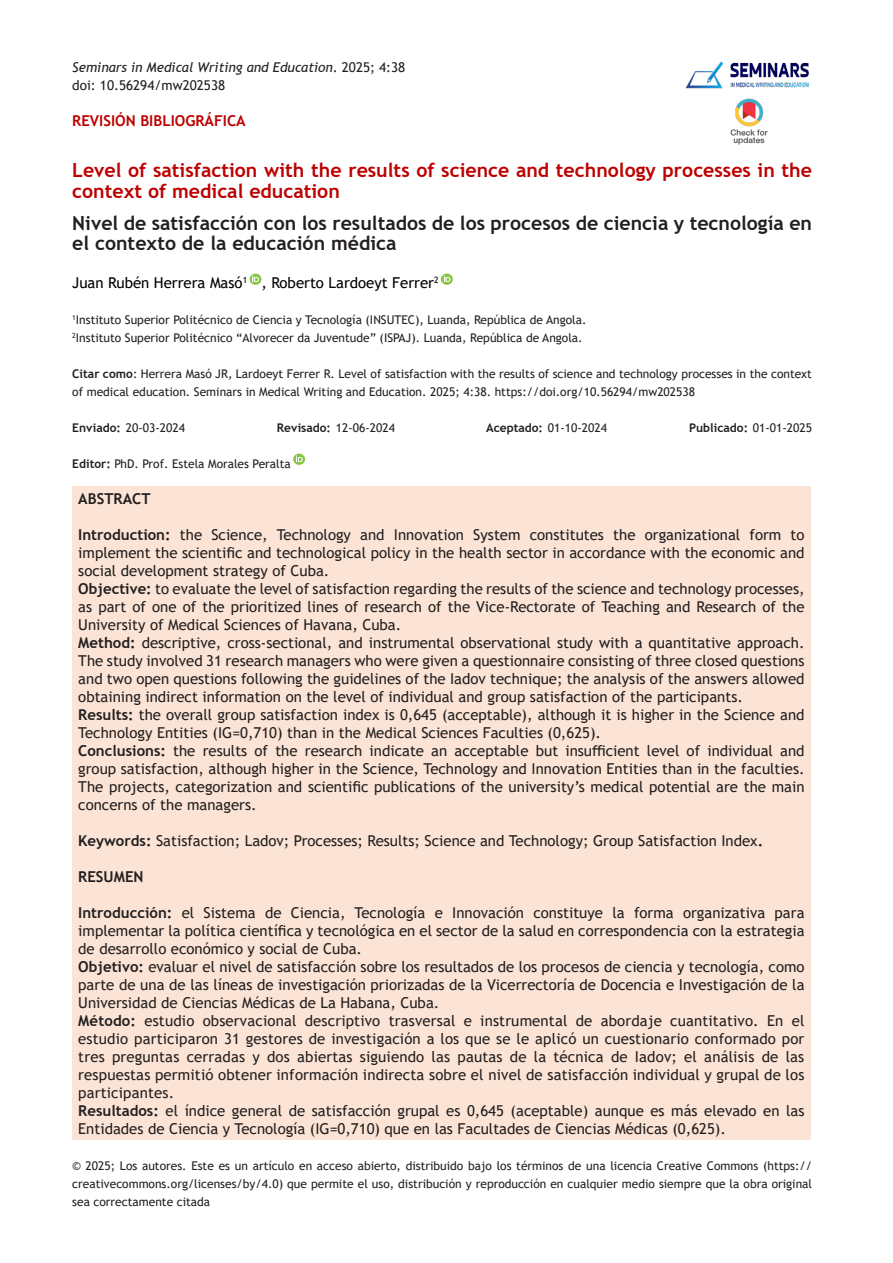
<style>
.page{position:relative;width:893px;height:1263px;background:#fff}
.page>*{position:absolute;margin:0;border:0;box-sizing:border-box;transform-origin:0 0}
.t1{font:700 19.5px/19.5px "Trebuchet MS";color:#231f20}
.t2{font:700 19.5px/21px "Trebuchet MS";color:#be0000}
.t3{font:15px/18px "Trebuchet MS";color:#231f20;text-align:justify}
.t4{font:15px "Trebuchet MS";color:#000}
.t5{font:700 15px "Trebuchet MS";color:#be0000}
.t6{font:700 15px "Trebuchet MS";color:#231f20}
.t7{font:italic 13.5px "Trebuchet MS";color:#231f20}
.t8{font:13.5px "Trebuchet MS";color:#231f20}
.t9{font:12px/18px "Trebuchet MS";color:#231f20;text-align:justify}
.t10{font:700 12px "Trebuchet MS";color:#231f20}
.s1{font-style:normal}
.s2{font-weight:700}
.s3{font-weight:400}
</style>
<div class="page">
<img style="left:686px;top:61px;width:123px;height:28px">
<img style="left:730px;top:98px;width:38px;height:47px">
<svg style="left:250px;top:274px;width:11px;height:11px"></svg>
<svg style="left:441px;top:274px;width:12px;height:11px"></svg>
<div style="left:72px;top:486px;width:739px;height:654px;background:#fbe4d5"></div>
<svg style="left:293px;top:454px;width:12px;height:11px"></svg>
<p class="t7" style="left:72px;top:59px;width:335px">Seminars in Medical Writing and Education<span class="s1">. 2025; 4:38</span></p>
<p class="t8" style="left:72px;top:77px;width:154px">doi: 10.56294/mw202538</p>
<p class="t5" style="left:72px;top:111px;width:175px">REVISIÓN BIBLIOGRÁFICA</p>
<p class="t2" style="left:72px;top:159px;width:741px">Level of satisfaction with the results of science and technology processes in the context of medical education</p>
<p class="t1" style="left:72px;top:214px;width:741px">Nivel de satisfacción con los resultados de los procesos de ciencia y tecnología en el contexto de la educación médica</p>
<p class="t4" style="left:72px;top:273px;width:368px">Juan Rubén Herrera Masó<sup>1</sup> , Roberto Lardoeyt Ferrer<sup>2</sup></p>
<p class="t9" style="left:72px;top:311px;width:516px"><sup>1</sup>Instituto Superior Politécnico de Ciencia y Tecnología (INSUTEC), Luanda, República de Angola.</p>
<p class="t9" style="left:72px;top:329px;width:512px"><sup>2</sup>Instituto Superior Politécnico “Alvorecer da Juventude” (ISPAJ). Luanda, República de Angola.</p>
<p class="t9" style="left:72px;top:365px;width:741px"><span class="s2">Citar como</span>: Herrera Masó JR, Lardoeyt Ferrer R. Level of satisfaction with the results of science and technology processes in the context of medical education. Seminars in Medical Writing and Education. 2025; 4:38. https://doi.org/10.56294/mw202538</p>
<p class="t9" style="left:72px;top:419px;width:114px"><span class="s2">Enviado:</span> 20-03-2024</p>
<p class="t9" style="left:277px;top:419px;width:120px"><span class="s2">Revisado:</span> 12-06-2024</p>
<p class="t9" style="left:486px;top:419px;width:122px"><span class="s2">Aceptado:</span> 01-10-2024</p>
<p class="t10" style="left:689px;top:420px;width:124px">Publicado: <span class="s3">01-01-2025</span></p>
<p class="t9" style="left:72px;top:455px;width:220px"><span class="s2">Editor:</span> PhD. Prof. Estela Morales Peralta</p>
<p class="t6" style="left:78px;top:489px;width:74px">ABSTRACT</p>
<p class="t3" style="left:78px;top:526px;width:728px"><span class="s2">Introduction:</span> the Science, Technology and Innovation System constitutes the organizational form to implement the scientific and technological policy in the health sector in accordance with the economic and social development strategy of Cuba.</p>
<p class="t3" style="left:78px;top:580px;width:728px"><span class="s2">Objective:</span> to evaluate the level of satisfaction regarding the results of the science and technology processes, as part of one of the prioritized lines of research of the Vice-Rectorate of Teaching and Research of the University of Medical Sciences of Havana, Cuba.</p>
<p class="t3" style="left:78px;top:634px;width:728px"><span class="s2">Method:</span> descriptive, cross-sectional, and instrumental observational study with a quantitative approach.<br>The study involved 31 research managers who were given a questionnaire consisting of three closed questions and two open questions following the guidelines of the Iadov technique; the analysis of the answers allowed obtaining indirect information on the level of individual and group satisfaction of the participants.</p>
<p class="t3" style="left:78px;top:706px;width:728px"><span class="s2">Results:</span> the overall group satisfaction index is 0,645 (acceptable), although it is higher in the Science and<br>Technology Entities (IG=0,710) than in the Medical Sciences Faculties (0,625).</p>
<p class="t3" style="left:78px;top:742px;width:728px"><span class="s2">Conclusions:</span> the results of the research indicate an acceptable but insufficient level of individual and group satisfaction, although higher in the Science, Technology and Innovation Entities than in the faculties.<br>The projects, categorization and scientific publications of the university’s medical potential are the main concerns of the managers.</p>
<p class="t3" style="left:78px;top:832px;width:687px"><span class="s2">Keywords:</span> Satisfaction; Ladov; Processes; Results; Science and Technology; Group Satisfaction Index<span class="s2">.</span></p>
<p class="t6" style="left:78px;top:867px;width:67px">RESUMEN</p>
<p class="t3" style="left:78px;top:904px;width:728px"><span class="s2">Introducción:</span> el Sistema de Ciencia, Tecnología e Innovación constituye la forma organizativa para implementar la política científica y tecnológica en el sector de la salud en correspondencia con la estrategia de desarrollo económico y social de Cuba.</p>
<p class="t3" style="left:78px;top:958px;width:728px"><span class="s2">Objetivo:</span> evaluar el nivel de satisfacción sobre los resultados de los procesos de ciencia y tecnología, como parte de una de las líneas de investigación priorizadas de la Vicerrectoría de Docencia e Investigación de la Universidad de Ciencias Médicas de La Habana, Cuba.</p>
<p class="t3" style="left:78px;top:1012px;width:728px"><span class="s2">Método:</span> estudio observacional descriptivo trasversal e instrumental de abordaje cuantitativo. En el estudio participaron 31 gestores de investigación a los que se le aplicó un cuestionario conformado por tres preguntas cerradas y dos abiertas siguiendo las pautas de la técnica de Iadov; el análisis de las respuestas permitió obtener información indirecta sobre el nivel de satisfacción individual y grupal de los participantes.</p>
<p class="t3" style="left:78px;top:1102px;width:728px"><span class="s2">Resultados:</span> el índice general de satisfacción grupal es 0,645 (aceptable) aunque es más elevado en las<br>Entidades de Ciencia y Tecnología (IG=0,710) que en las Facultades de Ciencias Médicas (0,625).</p>
<p class="t9" style="left:72px;top:1157px;width:741px">© 2025; Los autores. Este es un artículo en acceso abierto, distribuido bajo los términos de una licencia Creative Commons (https:// creativecommons.org/licenses/by/4.0) que permite el uso, distribución y reproducción en cualquier medio siempre que la obra original sea correctamente citada</p>
</div>
